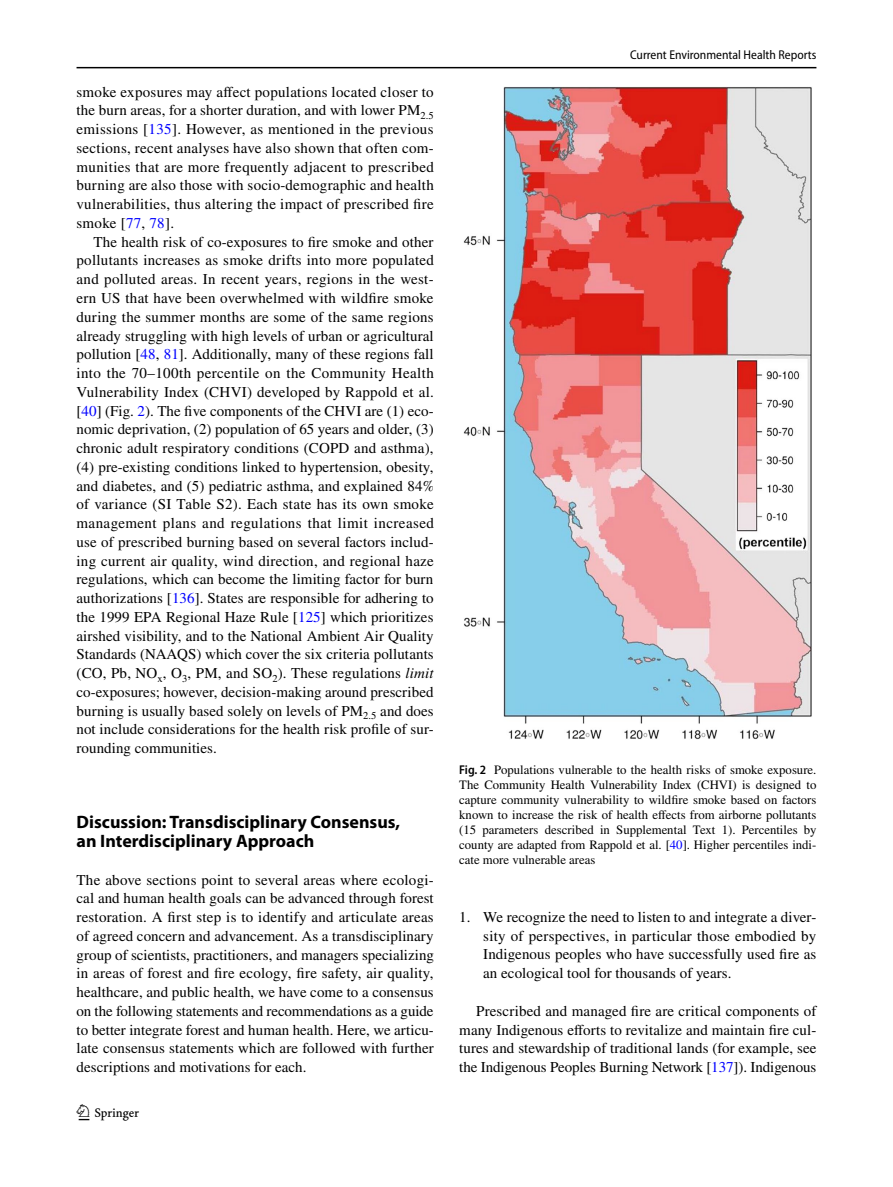
<style>
.page{position:relative;width:893px;height:1187px;background:#fff}
.page>*{position:absolute;margin:0;border:0;box-sizing:border-box;transform-origin:0 0}
.t1{font:22.5px "Springnew Regular 2";color:#000}
.t2{font:700 18px/18.8px "Myriad Pro";color:#000}
.t3{font:15px/18.8px "STIX";letter-spacing:.005em;color:#000;text-align:justify}
.t4{font:12.75px/15px "STIX";color:#000;text-align:justify}
.t5{font:semi-condensed 12.75px "Myriad Pro";color:#000}
.s1{color:#00f}
.s2{font-style:italic}
.s3{font-family:"Myriad Pro";font-weight:600;font-stretch:semi-condensed}
</style>
<div class="page">
<hr style="left:77px;top:67px;width:739px;height:1px;background:#000">
<img style="left:463px;top:87px;width:349px;height:652px">
<p class="t3" style="left:77px;top:83px;width:359px">smoke exposures may affect populations located closer to the burn areas, for a shorter duration, and with lower PM<sub>2.5 </sub>emissions [<span class="s1">135</span>]. However, as mentioned in the previous sections, recent analyses have also shown that often com&shy;munities that are more frequently adjacent to prescribed burning are also those with socio-demographic and health vulnerabilities, thus altering the impact of prescribed fire smoke [<span class="s1">77</span>, <span class="s1">78</span>].</p>
<p class="t3" style="left:77px;top:233px;width:359px;text-indent:17px">The health risk of co-exposures to fire smoke and other pollutants increases as smoke drifts into more populated and polluted areas. In recent years, regions in the west&shy;ern US that have been overwhelmed with wildfire smoke during the summer months are some of the same regions already struggling with high levels of urban or agricultural pollution [<span class="s1">48</span>, <span class="s1">81</span>]. Additionally, many of these regions fall into the 70–100th percentile on the Community Health Vulnerability Index (CHVI) developed by Rappold et al. [<span class="s1">40</span>] (Fig. <span class="s1">2</span>). The five components of the CHVI are (1) eco&shy;nomic deprivation, (2) population of 65 years and older, (3) chronic adult respiratory conditions (COPD and asthma), (4) pre-existing conditions linked to hypertension, obesity, and diabetes, and (5) pediatric asthma, and explained 84% of variance (SI Table S2). Each state has its own smoke management plans and regulations that limit increased use of prescribed burning based on several factors includ&shy;ing current air quality, wind direction, and regional haze regulations, which can become the limiting factor for burn authorizations [<span class="s1">136</span>]. States are responsible for adhering to the 1999 EPA Regional Haze Rule [<span class="s1">125</span>] which prioritizes airshed visibility, and to the National Ambient Air Quality Standards (NAAQS) which cover the six criteria pollutants (CO, Pb, NO<sub>x</sub>, O<sub>3</sub>, PM, and SO<sub>2</sub>). These regulations <span class="s2">limit </span>co-exposures; however, decision-making around prescribed burning is usually based solely on levels of PM<sub>2.5</sub> and does not include considerations for the health risk profile of sur&shy;rounding communities.</p>
<p class="t2" style="left:77px;top:812px;width:325px">Discussion: Transdisciplinary Consensus, an Interdisciplinary Approach</p>
<p class="t3" style="left:77px;top:871px;width:359px">The above sections point to several areas where ecologi&shy;cal and human health goals can be advanced through forest restoration. A first step is to identify and articulate areas of agreed concern and advancement. As a transdisciplinary group of scientists, practitioners, and managers specializing in areas of forest and fire ecology, fire safety, air quality, healthcare, and public health, we have come to a consensus on the following statements and recommendations as a guide to better integrate forest and human health. Here, we articu&shy;late consensus statements which are followed with further descriptions and motivations for each.</p>
<h1 class="t1" style="left:79px;top:1104px;width:62px">1 3</h1>
<p class="t5" style="left:630px;top:48px;width:188px">Current Environmental Health Reports</p>
<p class="t4" style="left:459px;top:763px;width:359px"><span class="s3">Fig. 2</span> Populations vulnerable to the health risks of smoke exposure.<br>The Community Health Vulnerability Index (CHVI) is designed to capture community vulnerability to wildfire smoke based on factors known to increase the risk of health effects from airborne pollutants (15 parameters described in Supplemental Text 1). Percentiles by county are adapted from Rappold et al. [<span class="s1">40</span>]. Higher percentiles indi&shy;cate more vulnerable areas</p>
<p class="t3" style="left:483px;top:908px;width:335px;text-indent:-24px">1. We recognize the need to listen to and integrate a diver&shy;sity of perspectives, in particular those embodied by Indigenous peoples who have successfully used fire as an ecological tool for thousands of years.</p>
<p class="t3" style="left:459px;top:1002px;width:359px;text-indent:17px">Prescribed and managed fire are critical components of many Indigenous efforts to revitalize and maintain fire cul&shy;tures and stewardship of traditional lands (for example, see the Indigenous Peoples Burning Network [<span class="s1">137</span>]). Indigenous</p>
</div>
